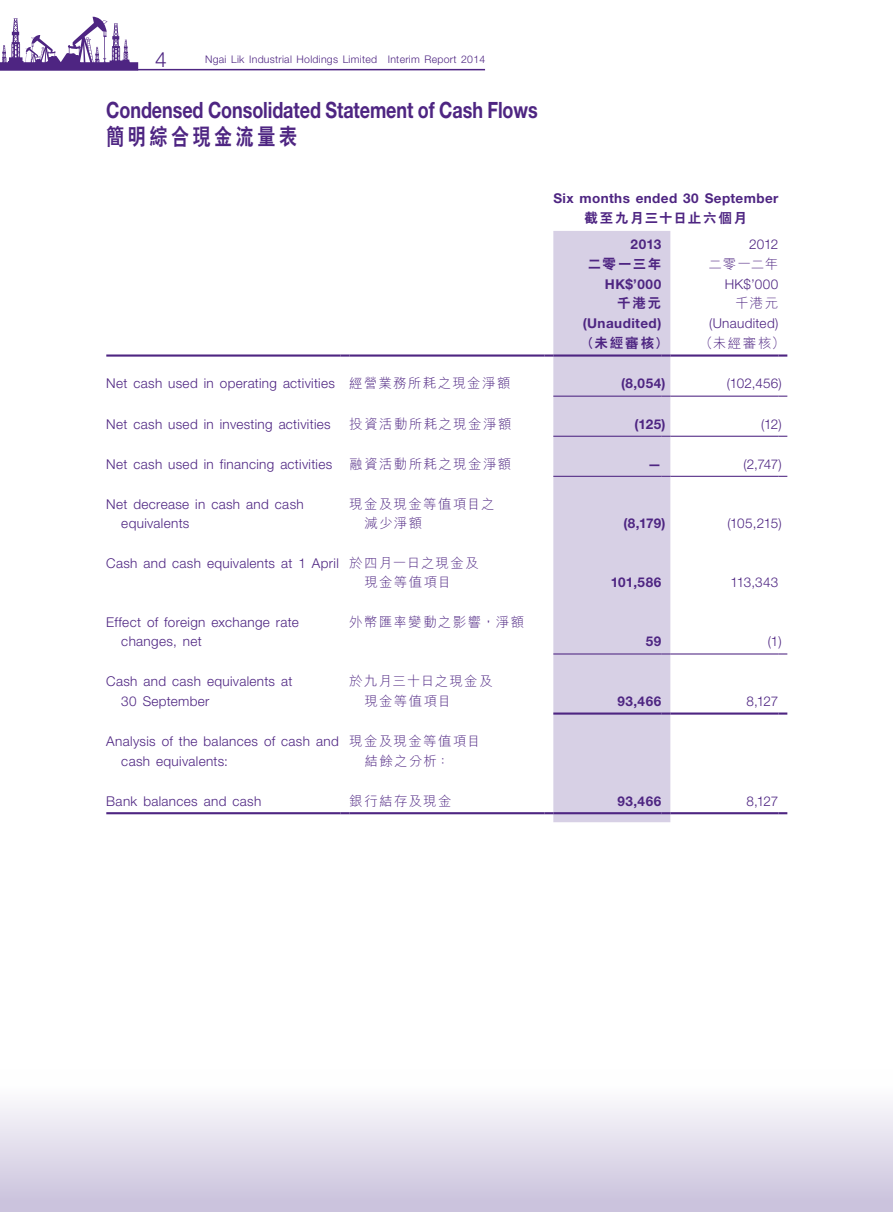
<style>
.page{position:relative;width:893px;height:1212px;background:#fff}
.page>*{position:absolute;margin:0;border:0;box-sizing:border-box;transform-origin:0 0}
.t1{font:700 22.5px "Helvetica Neue LT Std";letter-spacing:-.005em;color:#4e2582;scale:.8 1}
.t2{font:800 22.5px "C Hei 2 HK";letter-spacing:.2em;color:#4e2582;scale:.8 1}
.t3{font:300 21px "Helvetica Neue LT Std";color:#4e2582}
._15_Table_Stub{font:300 13.5px/19.5px "Helvetica Neue LT Std";letter-spacing:.025em;color:#4e2582}
._31_table_tab_6pt{font:700 13.5px "Helvetica Neue LT Std";letter-spacing:.03em;color:#4e2582}
._15_Table_Stub-2{font:300 13.5px/19.5px "M Hei HK";letter-spacing:.1em;color:#4e2582}
._31_table_tab_6pt-2{font:300 13.5px "Helvetica Neue LT Std";letter-spacing:.005em;color:#4e2582}
._15_Table_Stub-3{font:300 13.5px/19.5px "M Hei HK";letter-spacing:.08em;color:#4e2582}
._31_table_tab_6pt-3{font:800 13.5px "C Hei 2 HK";letter-spacing:.13em;color:#4e2582}
._31_table_tab_6pt-4{font:300 13.5px "M Hei HK";letter-spacing:.085em;color:#4e2582}
._31_table_tab_6pt-5{font:300 13.5px "Helvetica Neue LT Std";letter-spacing:.025em;color:#4e2582}
.t4{font:300 10.5px "Helvetica Neue LT Std";letter-spacing:.025em;color:#4e2582}
</style>
<div class="page">
<svg style="left:0;top:17px;width:138px;height:54px"></svg>
<hr style="left:138px;top:69px;width:347px;height:1px;background:#4e2582">
<div style="left:0;top:1069px;width:893px;height:143px;background:linear-gradient(to bottom,#fff,#c8bfdb)"></div>
<div style="left:553px;top:231px;width:117px;height:591px;background:#d7d0e5"></div>
<hr style="left:106px;top:354px;width:234px;height:3px;background:#4e2582">
<svg style="left:340px;top:354px;width:9px;height:3px"></svg>
<hr style="left:349px;top:354px;width:195px;height:3px;background:#4e2582">
<svg style="left:544px;top:354px;width:9px;height:3px"></svg>
<hr style="left:553px;top:354px;width:108px;height:3px;background:#4e2582">
<svg style="left:661px;top:354px;width:9px;height:3px"></svg>
<hr style="left:670px;top:354px;width:108px;height:3px;background:#4e2582">
<svg style="left:778px;top:354px;width:9px;height:3px"></svg>
<hr style="left:349px;top:812px;width:195px;height:2px;background:#4e2582">
<hr style="left:106px;top:812px;width:234px;height:2px;background:#4e2582">
<svg style="left:340px;top:812px;width:9px;height:2px"></svg>
<svg style="left:544px;top:812px;width:9px;height:2px"></svg>
<hr style="left:553px;top:812px;width:108px;height:2px;background:#4e2582">
<svg style="left:661px;top:812px;width:9px;height:2px"></svg>
<hr style="left:670px;top:812px;width:108px;height:2px;background:#4e2582">
<svg style="left:778px;top:812px;width:9px;height:2px"></svg>
<hr style="left:553px;top:712px;width:108px;height:3px;background:#4e2582">
<svg style="left:661px;top:712px;width:9px;height:3px"></svg>
<hr style="left:670px;top:712px;width:108px;height:3px;background:#4e2582">
<svg style="left:778px;top:712px;width:9px;height:3px"></svg>
<hr style="left:553px;top:653px;width:108px;height:1px;background:#4e2582">
<hr style="left:670px;top:653px;width:108px;height:1px;background:#4e2582">
<hr style="left:553px;top:396px;width:108px;height:1px;background:#4e2582">
<hr style="left:670px;top:396px;width:108px;height:1px;background:#4e2582">
<hr style="left:553px;top:436px;width:108px;height:1px;background:#4e2582">
<hr style="left:670px;top:436px;width:108px;height:1px;background:#4e2582">
<hr style="left:553px;top:476px;width:108px;height:1px;background:#4e2582">
<hr style="left:670px;top:476px;width:108px;height:1px;background:#4e2582">
<p class="t3" style="left:155px;top:47px;width:13px">4</p>
<p class="t4" style="left:205px;top:53px;width:282px">Ngai Lik Industrial Holdings Limited Interim Report 2014</p>
<h1 class="t1" style="left:106px;top:96px;width:541px">Condensed Consolidated Statement of Cash Flows</h1>
<h1 class="t2" style="left:106px;top:122px;width:240px">簡明綜合現金流量表</h1>
<p class="_31_table_tab_6pt" style="left:553px;top:190px;width:227px">Six months ended 30 September</p>
<p class="_31_table_tab_6pt-3" style="left:584px;top:209px;width:164px">截至九月三十日止六個月</p>
<p class="_31_table_tab_6pt" style="left:631px;top:236px;width:32px">2013</p>
<p class="_31_table_tab_6pt-2" style="left:749px;top:236px;width:31px">2012</p>
<p class="_31_table_tab_6pt-3" style="left:588px;top:255px;width:75px">二零一三年</p>
<p class="_31_table_tab_6pt-4" style="left:709px;top:254px;width:71px">二零一二年</p>
<p class="_31_table_tab_6pt" style="left:605px;top:275px;width:58px">HK$’000</p>
<p class="_31_table_tab_6pt-2" style="left:725px;top:275px;width:55px">HK$’000</p>
<p class="_31_table_tab_6pt-3" style="left:617px;top:294px;width:46px">千港元</p>
<p class="_31_table_tab_6pt-4" style="left:735px;top:294px;width:45px">千港元</p>
<p class="_31_table_tab_6pt" style="left:583px;top:315px;width:80px">(Unaudited)</p>
<p class="_31_table_tab_6pt-5" style="left:709px;top:315px;width:71px">(Unaudited)</p>
<p class="_31_table_tab_6pt-3" style="left:581px;top:334px;width:89px">（未經審核）</p>
<p class="_31_table_tab_6pt-4" style="left:699px;top:333px;width:87px">（未經審核）</p>
<p class="_15_Table_Stub" style="left:106px;top:374px;width:230px">Net cash used in operating activities</p>
<p class="_15_Table_Stub-2" style="left:349px;top:373px;width:163px">經營業務所耗之現金淨額</p>
<p class="_31_table_tab_6pt" style="left:621px;top:375px;width:46px">(8,054)</p>
<p class="_31_table_tab_6pt-2" style="left:727px;top:375px;width:56px">(102,456)</p>
<p class="_15_Table_Stub" style="left:106px;top:414px;width:226px">Net cash used in investing activities</p>
<p class="_15_Table_Stub-2" style="left:349px;top:413px;width:164px">投資活動所耗之現金淨額</p>
<p class="_31_table_tab_6pt" style="left:634px;top:415px;width:32px">(125)</p>
<p class="_31_table_tab_6pt-2" style="left:761px;top:415px;width:22px">(12)</p>
<p class="_15_Table_Stub" style="left:106px;top:454px;width:228px">Net cash used in financing activities</p>
<p class="_15_Table_Stub-2" style="left:349px;top:453px;width:164px">融資活動所耗之現金淨額</p>
<p class="_31_table_tab_6pt" style="left:648px;top:455px;width:15px">—</p>
<p class="_31_table_tab_6pt-2" style="left:744px;top:455px;width:39px">(2,747)</p>
<p class="_15_Table_Stub" style="left:121px;top:494px;width:184px;text-indent:-15px">Net decrease in cash and cash equivalents</p>
<p class="_15_Table_Stub-2" style="left:364px;top:493px;width:132px;text-indent:-15px">現金及現金等值項目之減少淨額</p>
<p class="_31_table_tab_6pt" style="left:623px;top:515px;width:43px">(8,179)</p>
<p class="_31_table_tab_6pt-2" style="left:727px;top:515px;width:56px">(105,215)</p>
<p class="_15_Table_Stub" style="left:106px;top:553px;width:234px">Cash and cash equivalents at 1 April</p>
<p class="_15_Table_Stub-3" style="left:364px;top:552px;width:116px;text-indent:-15px">於四月一日之現金及現金等值項目</p>
<p class="_15_Table_Stub" style="left:121px;top:612px;width:179px;text-indent:-15px">Effect of foreign exchange rate changes, net</p>
<p class="_15_Table_Stub-2" style="left:349px;top:611px;width:176px">外幣匯率變動之影響，淨額</p>
<p class="_15_Table_Stub" style="left:121px;top:671px;width:173px;text-indent:-15px">Cash and cash equivalents at<br>30 September</p>
<p class="_15_Table_Stub-3" style="left:364px;top:671px;width:130px;text-indent:-15px">於九月三十日之現金及現金等值項目</p>
<p class="_31_table_tab_6pt" style="left:611px;top:574px;width:52px">101,586</p>
<p class="_31_table_tab_6pt-2" style="left:730px;top:574px;width:49px">113,343</p>
<p class="_31_table_tab_6pt" style="left:646px;top:633px;width:17px">59</p>
<p class="_31_table_tab_6pt-2" style="left:768px;top:633px;width:15px">(1)</p>
<p class="_31_table_tab_6pt" style="left:617px;top:693px;width:45px">93,466</p>
<p class="_31_table_tab_6pt-2" style="left:746px;top:693px;width:33px">8,127</p>
<p class="_15_Table_Stub" style="left:121px;top:732px;width:219px;text-indent:-15px">Analysis of the balances of cash and cash equivalents:</p>
<p class="_15_Table_Stub-2" style="left:364px;top:731px;width:118px;text-indent:-15px">現金及現金等值項目結餘之分析：</p>
<p class="_15_Table_Stub" style="left:106px;top:791px;width:157px">Bank balances and cash</p>
<p class="_15_Table_Stub-2" style="left:349px;top:790px;width:104px">銀行結存及現金</p>
<p class="_31_table_tab_6pt" style="left:617px;top:792px;width:45px">93,466</p>
<p class="_31_table_tab_6pt-2" style="left:746px;top:792px;width:33px">8,127</p>
</div>
